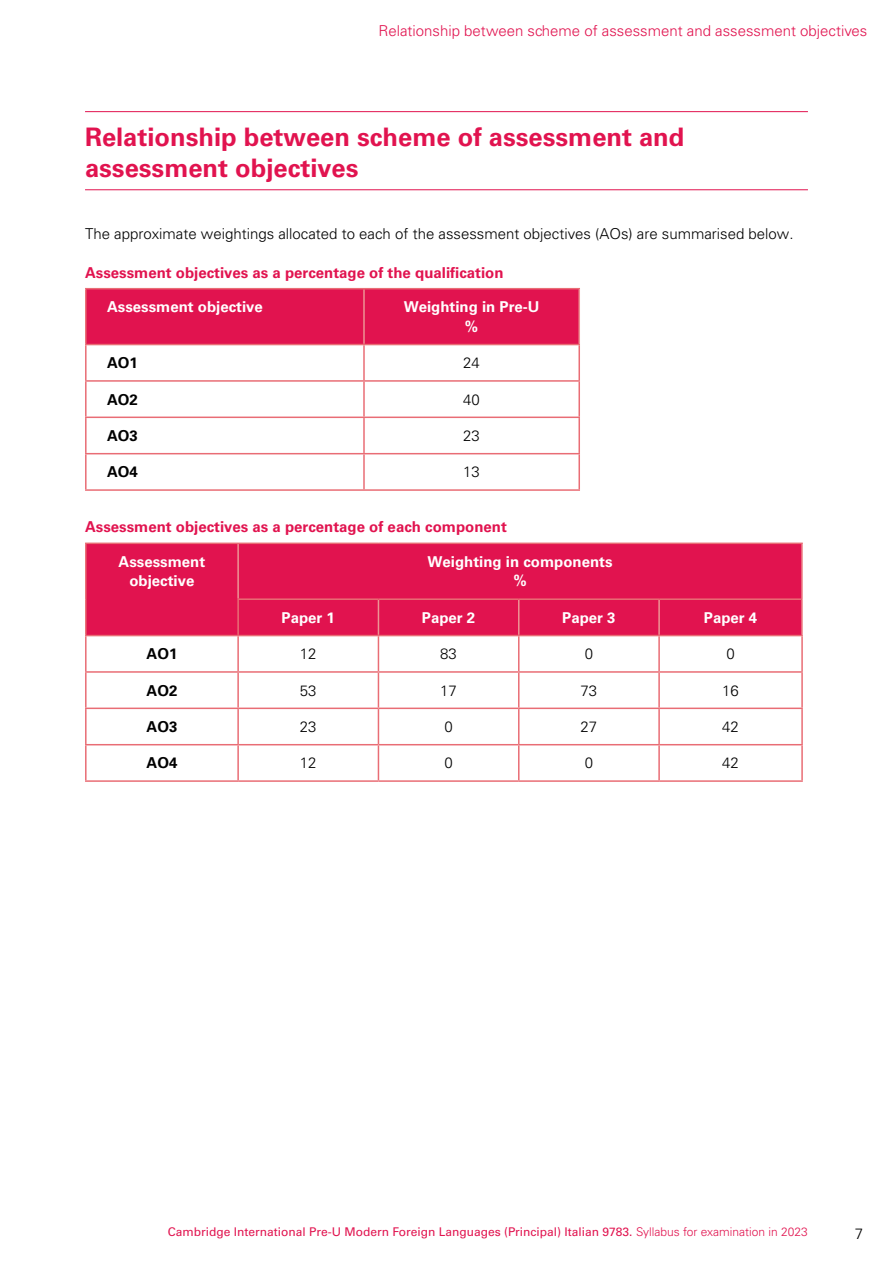
<style>
.page{position:relative;width:893px;height:1263px;background:#fff}
.page>*{position:absolute;margin:0;border:0;box-sizing:border-box;transform-origin:0 0}
.t1{font:700 25.5px/30.6px "Univers LT Std";color:#e1134f}
.t2{font:300 15px "Univers LT Std";color:#000}
.t3{font:700 15px/19.5px "Univers LT Std";color:#fff;text-align:center}
.t4{font:700 15px "Univers LT Std";color:#e1134f}
.t5{font:300 15px "Univers LT Std";color:#e1134f}
.t6{font:700 15px "Univers LT Std";color:#000}
.t7{font:12px "Univers LT Std";color:#e1134f}
.s1{font-weight:300}
</style>
<div class="page">
<hr style="left:85px;top:111px;width:723px;height:1px;background:#e1134f">
<hr style="left:85px;top:189px;width:723px;height:1px;background:#e1134f">
<div style="left:87px;top:289px;width:491px;height:55px;background:#e1134f"></div>
<hr style="left:363px;top:289px;width:2px;height:55px;background:#ee9394">
<hr style="left:363px;top:345px;width:2px;height:35px;background:#e96d75">
<hr style="left:85px;top:380px;width:279px;height:2px;background:#e96d75">
<hr style="left:364px;top:380px;width:216px;height:2px;background:#e96d75">
<hr style="left:363px;top:382px;width:2px;height:35px;background:#e96d75">
<hr style="left:85px;top:417px;width:279px;height:1px;background:#e96d75">
<hr style="left:364px;top:417px;width:216px;height:1px;background:#e96d75">
<hr style="left:363px;top:418px;width:2px;height:35px;background:#e96d75">
<hr style="left:85px;top:453px;width:279px;height:1px;background:#e96d75">
<hr style="left:364px;top:453px;width:216px;height:1px;background:#e96d75">
<hr style="left:363px;top:454px;width:2px;height:35px;background:#e96d75">
<hr style="left:85px;top:288px;width:279px;height:1px;background:#e96d75">
<hr style="left:85px;top:289px;width:2px;height:55px;background:#e96d75">
<hr style="left:364px;top:288px;width:216px;height:1px;background:#e96d75">
<hr style="left:578px;top:289px;width:2px;height:55px;background:#ee9394">
<hr style="left:85px;top:344px;width:279px;height:1px;background:#e96d75">
<hr style="left:85px;top:345px;width:2px;height:35px;background:#e96d75">
<hr style="left:364px;top:344px;width:216px;height:1px;background:#e96d75">
<hr style="left:578px;top:345px;width:2px;height:35px;background:#e96d75">
<hr style="left:85px;top:382px;width:2px;height:35px;background:#e96d75">
<hr style="left:578px;top:382px;width:2px;height:35px;background:#e96d75">
<hr style="left:85px;top:418px;width:2px;height:35px;background:#e96d75">
<hr style="left:578px;top:418px;width:2px;height:35px;background:#e96d75">
<hr style="left:85px;top:454px;width:2px;height:35px;background:#e96d75">
<hr style="left:578px;top:454px;width:2px;height:35px;background:#e96d75">
<hr style="left:85px;top:489px;width:279px;height:2px;background:#e96d75">
<hr style="left:364px;top:489px;width:216px;height:2px;background:#e96d75">
<div style="left:87px;top:544px;width:714px;height:91px;background:#e1134f"></div>
<hr style="left:378px;top:600px;width:1px;height:35px;background:#ee9394">
<hr style="left:518px;top:600px;width:1px;height:35px;background:#ee9394">
<hr style="left:658px;top:600px;width:2px;height:35px;background:#ee9394">
<hr style="left:237px;top:636px;width:2px;height:35px;background:#e96d75">
<hr style="left:378px;top:636px;width:1px;height:35px;background:#e96d75">
<hr style="left:518px;top:636px;width:1px;height:35px;background:#e96d75">
<hr style="left:658px;top:636px;width:2px;height:35px;background:#e96d75">
<hr style="left:85px;top:671px;width:153px;height:2px;background:#e96d75">
<hr style="left:238px;top:671px;width:140px;height:2px;background:#e96d75">
<hr style="left:237px;top:673px;width:2px;height:34px;background:#e96d75">
<hr style="left:378px;top:671px;width:141px;height:2px;background:#e96d75">
<hr style="left:378px;top:673px;width:1px;height:34px;background:#e96d75">
<hr style="left:519px;top:671px;width:140px;height:2px;background:#e96d75">
<hr style="left:518px;top:673px;width:1px;height:34px;background:#e96d75">
<hr style="left:659px;top:671px;width:144px;height:2px;background:#e96d75">
<hr style="left:658px;top:673px;width:2px;height:34px;background:#e96d75">
<hr style="left:85px;top:707px;width:153px;height:2px;background:#e96d75">
<hr style="left:238px;top:707px;width:140px;height:2px;background:#e96d75">
<hr style="left:237px;top:709px;width:2px;height:35px;background:#e96d75">
<hr style="left:378px;top:707px;width:141px;height:2px;background:#e96d75">
<hr style="left:378px;top:709px;width:1px;height:35px;background:#e96d75">
<hr style="left:519px;top:707px;width:140px;height:2px;background:#e96d75">
<hr style="left:518px;top:709px;width:1px;height:35px;background:#e96d75">
<hr style="left:659px;top:707px;width:144px;height:2px;background:#e96d75">
<hr style="left:658px;top:709px;width:2px;height:35px;background:#e96d75">
<hr style="left:85px;top:744px;width:153px;height:1px;background:#e96d75">
<hr style="left:238px;top:744px;width:140px;height:1px;background:#e96d75">
<hr style="left:237px;top:745px;width:2px;height:35px;background:#e96d75">
<hr style="left:378px;top:744px;width:141px;height:1px;background:#e96d75">
<hr style="left:378px;top:745px;width:1px;height:35px;background:#e96d75">
<hr style="left:519px;top:744px;width:140px;height:1px;background:#e96d75">
<hr style="left:518px;top:745px;width:1px;height:35px;background:#e96d75">
<hr style="left:659px;top:744px;width:144px;height:1px;background:#e96d75">
<hr style="left:658px;top:745px;width:2px;height:35px;background:#e96d75">
<hr style="left:85px;top:636px;width:2px;height:35px;background:#e96d75">
<hr style="left:801px;top:636px;width:2px;height:35px;background:#e96d75">
<hr style="left:85px;top:673px;width:2px;height:34px;background:#e96d75">
<hr style="left:801px;top:673px;width:2px;height:34px;background:#e96d75">
<hr style="left:85px;top:709px;width:2px;height:35px;background:#e96d75">
<hr style="left:801px;top:709px;width:2px;height:35px;background:#e96d75">
<hr style="left:85px;top:745px;width:2px;height:35px;background:#e96d75">
<hr style="left:801px;top:745px;width:2px;height:35px;background:#e96d75">
<hr style="left:85px;top:780px;width:153px;height:2px;background:#e96d75">
<hr style="left:238px;top:780px;width:140px;height:2px;background:#e96d75">
<hr style="left:378px;top:780px;width:141px;height:2px;background:#e96d75">
<hr style="left:519px;top:780px;width:140px;height:2px;background:#e96d75">
<hr style="left:659px;top:780px;width:144px;height:2px;background:#e96d75">
<hr style="left:801px;top:599px;width:2px;height:36px;background:#ee9394">
<hr style="left:238px;top:635px;width:140px;height:1px;background:#e96d75">
<hr style="left:378px;top:635px;width:141px;height:1px;background:#e96d75">
<hr style="left:519px;top:635px;width:140px;height:1px;background:#e96d75">
<hr style="left:659px;top:635px;width:144px;height:1px;background:#e96d75">
<hr style="left:85px;top:543px;width:153px;height:1px;background:#e96d75">
<hr style="left:85px;top:544px;width:2px;height:55px;background:#e96d75">
<hr style="left:85px;top:599px;width:2px;height:36px;background:#e96d75">
<hr style="left:237px;top:600px;width:2px;height:35px;background:#e96d75">
<hr style="left:85px;top:635px;width:153px;height:1px;background:#e96d75">
<hr style="left:238px;top:543px;width:140px;height:1px;background:#e96d75">
<hr style="left:378px;top:543px;width:141px;height:1px;background:#e96d75">
<hr style="left:519px;top:543px;width:140px;height:1px;background:#e96d75">
<hr style="left:659px;top:543px;width:144px;height:1px;background:#e96d75">
<hr style="left:237px;top:598px;width:141px;height:2px;background:#e96d75">
<hr style="left:378px;top:598px;width:141px;height:2px;background:#e96d75">
<hr style="left:519px;top:598px;width:140px;height:2px;background:#e96d75">
<hr style="left:659px;top:598px;width:142px;height:2px;background:#e96d75">
<hr style="left:237px;top:544px;width:2px;height:54px;background:#ee9394">
<hr style="left:801px;top:544px;width:2px;height:55px;background:#ee9394">
<p class="t5" style="left:379px;top:22px;width:490px">Relationship between scheme of assessment and assessment objectives</p>
<h1 class="t1" style="left:85px;top:122px;width:601px">Relationship between scheme of assessment and assessment objectives</h1>
<p class="t2" style="left:85px;top:224px;width:710px">The approximate weightings allocated to each of the assessment objectives (AOs) are summarised below.</p>
<p class="t4" style="left:85px;top:264px;width:420px">Assessment objectives as a percentage of the qualification</p>
<p class="t3" style="left:107px;top:297px;width:157px">Assessment objective</p>
<p class="t3" style="left:404px;top:297px;width:137px">Weighting in Pre-U %</p>
<p class="t6" style="left:107px;top:354px;width:32px">AO1</p>
<p class="t2" style="left:463px;top:354px;width:18px">24</p>
<p class="t6" style="left:107px;top:390px;width:32px">AO2</p>
<p class="t2" style="left:463px;top:390px;width:18px">40</p>
<p class="t6" style="left:107px;top:427px;width:32px">AO3</p>
<p class="t2" style="left:463px;top:427px;width:18px">23</p>
<p class="t6" style="left:107px;top:463px;width:32px">AO4</p>
<p class="t2" style="left:463px;top:463px;width:18px">13</p>
<p class="t4" style="left:85px;top:518px;width:423px">Assessment objectives as a percentage of each component</p>
<p class="t3" style="left:119px;top:552px;width:88px">Assessment objective</p>
<p class="t3" style="left:428px;top:552px;width:187px">Weighting in components %</p>
<p class="t3" style="left:282px;top:608px;width:55px">Paper 1</p>
<p class="t3" style="left:422px;top:608px;width:55px">Paper 2</p>
<p class="t3" style="left:562px;top:608px;width:55px">Paper 3</p>
<p class="t3" style="left:704px;top:608px;width:55px">Paper 4</p>
<p class="t6" style="left:147px;top:645px;width:32px">AO1</p>
<p class="t2" style="left:300px;top:645px;width:18px">12</p>
<p class="t2" style="left:440px;top:645px;width:18px">83</p>
<p class="t2" style="left:585px;top:645px;width:10px">0</p>
<p class="t2" style="left:726px;top:645px;width:10px">0</p>
<p class="t6" style="left:147px;top:681px;width:32px">AO2</p>
<p class="t2" style="left:300px;top:681px;width:18px">53</p>
<p class="t2" style="left:440px;top:681px;width:18px">17</p>
<p class="t2" style="left:581px;top:681px;width:18px">73</p>
<p class="t2" style="left:722px;top:681px;width:18px">16</p>
<p class="t6" style="left:147px;top:718px;width:32px">AO3</p>
<p class="t2" style="left:300px;top:718px;width:18px">23</p>
<p class="t2" style="left:444px;top:718px;width:10px">0</p>
<p class="t2" style="left:581px;top:718px;width:18px">27</p>
<p class="t2" style="left:722px;top:718px;width:18px">42</p>
<p class="t6" style="left:147px;top:754px;width:32px">AO4</p>
<p class="t2" style="left:300px;top:754px;width:18px">12</p>
<p class="t2" style="left:444px;top:754px;width:10px">0</p>
<p class="t2" style="left:585px;top:754px;width:10px">0</p>
<p class="t2" style="left:722px;top:754px;width:18px">42</p>
<p class="t7" style="left:168px;top:1225px;width:641px">Cambridge International Pre-U Modern Foreign Languages (Principal) Italian 9783. <span class="s1">Syllabus for examination in 2023</span></p>
<p class="t2" style="left:855px;top:1224px;width:10px">7</p>
</div>
